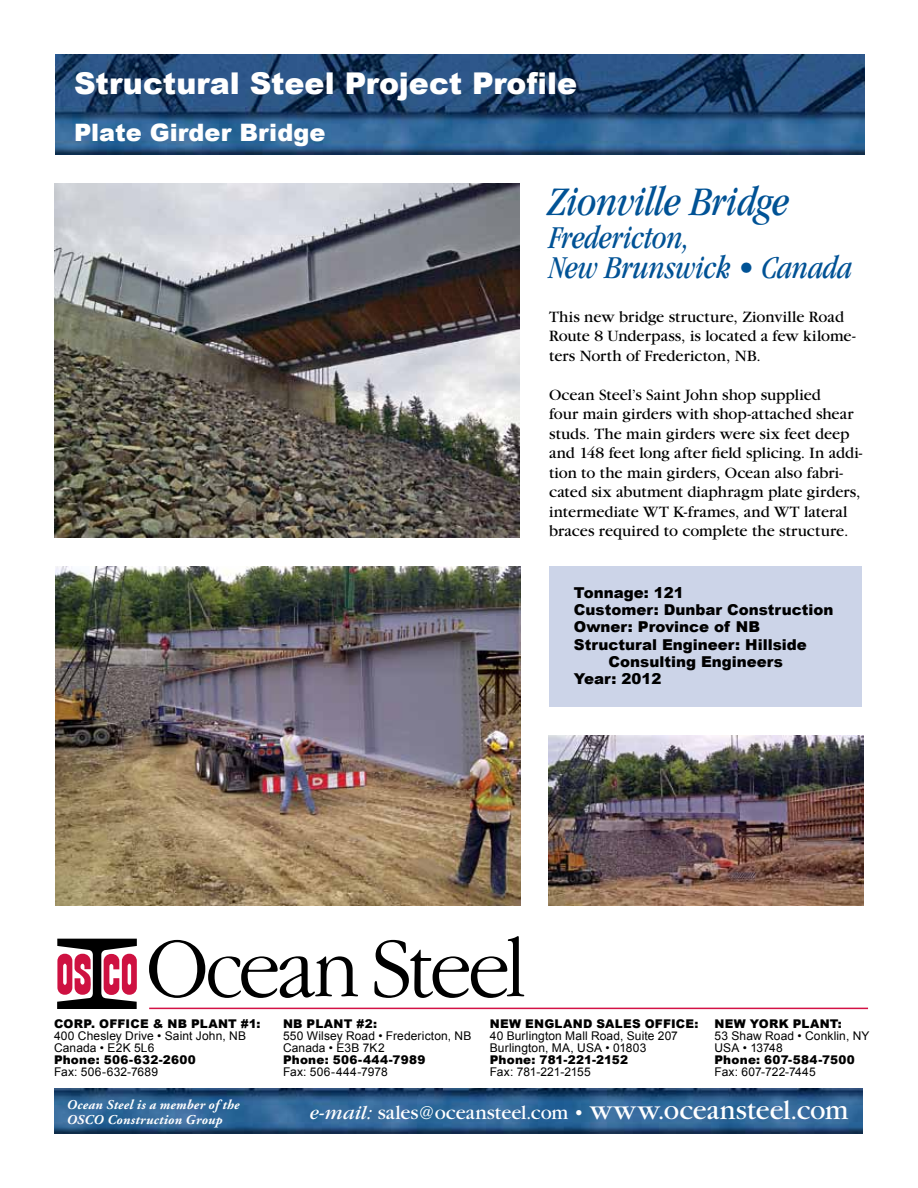
<style>
.page{position:relative;width:918px;height:1188px;background:#fff}
.page>*{position:absolute;margin:0;border:0;box-sizing:border-box;transform-origin:0 0}
.t1{font:300 87px "Apple Garamond";letter-spacing:-.04em;color:#000;scale:1.2 1}
.t2{font:italic condensed 42px "Garamond";letter-spacing:-.005em;color:#005295}
.t3{font:italic condensed 33px/30px "Garamond";letter-spacing:-.005em;color:#005295}
.t4{font:900 30px "Arial";color:#fff}
.t5{font:900 24px "Arial";letter-spacing:.005em;color:#fff}
.t6{font:20.55px "Garamond";color:#fff}
.t7{font:16.5px/19.5px "Garamond";color:#000}
.t8{font:900 15px "Arial";color:#000}
.t9{font:italic 700 13.5px/15px "Adobe Garamond";letter-spacing:.02em;color:#fff}
.t10{font:12px/12px "Arial";letter-spacing:.01em;color:#000}
.t11{font:900 12px "Arial";letter-spacing:.02em;color:#000}
.t12{font:12px "Arial";letter-spacing:-.015em;color:#000}
.s1{font-style:italic}
.s2{font-size:28.35px}
</style>
<div class="page">
<div style="left:549px;top:566px;width:313px;height:140px;background:#ccd4e8"></div>
<img style="left:54px;top:1089px;width:808px;height:45px">
<img style="left:55px;top:54px;width:809px;height:100px">
<hr style="left:149px;top:1008px;width:719px;height:1px;background:#d31245">
<svg style="left:57px;top:939px;width:80px;height:70px"></svg>
<img style="left:54px;top:183px;width:465px;height:355px">
<img style="left:55px;top:566px;width:465px;height:339px">
<img style="left:548px;top:736px;width:316px;height:169px">
<h3 class="t4" style="left:74px;top:62px;width:504px">Structural Steel Project Profile</h3>
<h3 class="t5" style="left:74px;top:115px;width:253px">Plate Girder Bridge</h3>
<h2 class="t2" style="left:548px;top:178px;width:243px">Zionville Bridge</h2>
<h3 class="t3" style="left:549px;top:222px;width:304px">Fredericton,<br>New Brunswick • Canada</h3>
<p class="t7" style="left:549px;top:307px;width:308px">This new bridge structure, Zionville Road<br>Route 8 Underpass, is located a few kilome&shy;ters North of Fredericton, NB.</p>
<p class="t7" style="left:549px;top:385px;width:315px">Ocean Steel’s Saint John shop supplied<br>four main girders with shop-attached shear studs. The main girders were six feet deep and 148 feet long after field splicing. In addi&shy;tion to the main girders, Ocean also fabri&shy;cated six abutment diaphragm plate girders, intermediate WT K-frames, and WT lateral braces required to complete the structure.</p>
<p class="t8" style="left:574px;top:582px;width:112px">Tonnage: 121</p>
<p class="t8" style="left:574px;top:599px;width:261px">Customer: Dunbar Construction</p>
<p class="t8" style="left:574px;top:616px;width:188px">Owner: Province of NB</p>
<p class="t8" style="left:574px;top:634px;width:235px">Structural Engineer: Hillside</p>
<p class="t8" style="left:609px;top:651px;width:176px">Consulting Engineers</p>
<p class="t8" style="left:574px;top:668px;width:89px">Year: 2012</p>
<h1 class="t1" style="left:146px;top:917px;width:318px">Ocean Steel</h1>
<p class="t11" style="left:54px;top:1015px;width:208px">CORP. OFFICE &amp; NB PLANT #1:</p>
<p class="t10" style="left:54px;top:1030px;width:194px">400 Chesley Drive • Saint John, NB<br>Canada • E2K 5L6</p>
<p class="t11" style="left:54px;top:1051px;width:143px">Phone: 506-632-2600</p>
<p class="t10" style="left:54px;top:1066px;width:106px">Fax: 506-632-7689</p>
<p class="t11" style="left:283px;top:1015px;width:96px">NB PLANT #2:</p>
<p class="t10" style="left:283px;top:1030px;width:190px">550 Wilsey Road • Fredericton, NB<br>Canada • E3B 7K2</p>
<p class="t11" style="left:283px;top:1051px;width:144px">Phone: 506-444-7989</p>
<p class="t10" style="left:283px;top:1066px;width:106px">Fax: 506-444-7978</p>
<p class="t11" style="left:490px;top:1015px;width:210px">NEW ENGLAND SALES OFFICE:</p>
<p class="t10" style="left:490px;top:1030px;width:190px">40 Burlington Mall Road, Suite 207<br>Burlington, MA, USA • 01803</p>
<p class="t11" style="left:490px;top:1051px;width:140px">Phone: 781-221-2152</p>
<p class="t12" style="left:490px;top:1065px;width:103px">Fax: 781-221-2155</p>
<p class="t11" style="left:715px;top:1015px;width:129px">NEW YORK PLANT:</p>
<p class="t10" style="left:715px;top:1030px;width:157px">53 Shaw Road • Conklin, NY<br>USA • 13748</p>
<p class="t11" style="left:715px;top:1051px;width:142px">Phone: 607-584-7500</p>
<p class="t10" style="left:715px;top:1066px;width:103px">Fax: 607-722-7445</p>
<p class="t9" style="left:66px;top:1097px;width:174px">Ocean Steel is a member of the<br>OSCO Construction Group</p>
<p class="t6" style="left:310px;top:1102px;width:540px"><span class="s1">e-mail:</span> sales@oceansteel.com • <span class="s2">www.oceansteel.com</span></p>
</div>
